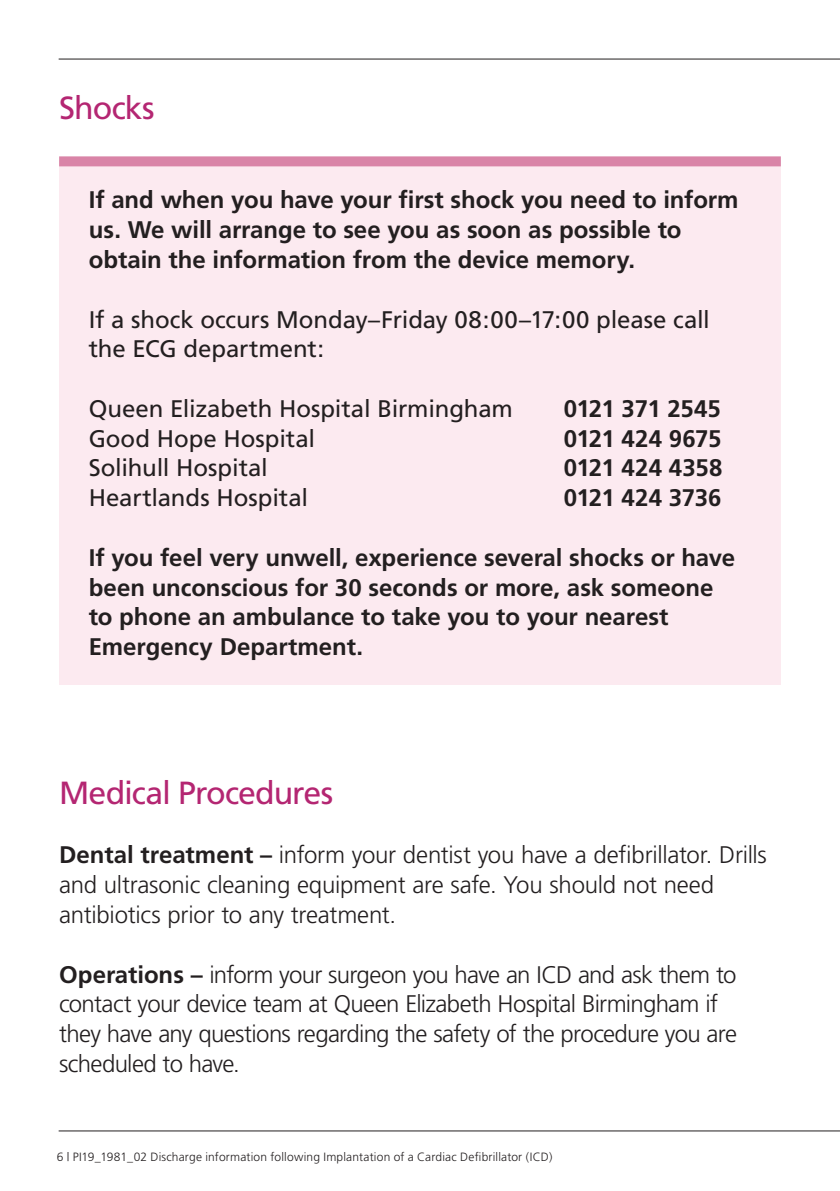
<style>
.page{position:relative;width:840px;height:1191px;background:#fff}
.page>*{position:absolute;margin:0;border:0;box-sizing:border-box;transform-origin:0 0}
.t1{font:32px "Frutiger";letter-spacing:-.03em;color:#b42672}
.t2{font:300 24px/29.8px "Frutiger";letter-spacing:-.025em;color:#231f20}
.t3{font:700 24px/29.8px "Frutiger";letter-spacing:-.005em;color:#231f20}
.t4{font:24px/29.8px "Frutiger";letter-spacing:-.005em;color:#231f20}
.t5{font:300 12px "Frutiger";letter-spacing:.015em;color:#231f20}
.s1{font-weight:700}
</style>
<div class="page">
<hr style="left:59px;top:59px;width:780px;height:1px;background:#231f20">
<hr style="left:59px;top:1130px;width:780px;height:1px;background:#231f20">
<div style="left:59px;top:160px;width:721px;height:525px;background:#fceaf0"></div>
<div style="left:59px;top:156px;width:721px;height:10px;background:#d984a7"></div>
<h1 class="t1" style="left:59px;top:89px;width:97px">Shocks</h1>
<p class="t3" style="left:89px;top:185px;width:651px">If and when you have your first shock you need to inform us. We will arrange to see you as soon as possible to obtain the information from the device memory.</p>
<p class="t4" style="left:89px;top:304px;width:622px">If a shock occurs Monday–Friday 08:00–17:00 please call the ECG department:</p>
<p class="t4" style="left:89px;top:393px;width:425px">Queen Elizabeth Hospital Birmingham</p>
<p class="t3" style="left:563px;top:393px;width:159px">0121 371 2545</p>
<p class="t4" style="left:89px;top:423px;width:228px">Good Hope Hospital</p>
<p class="t3" style="left:563px;top:423px;width:159px">0121 424 9675</p>
<p class="t4" style="left:89px;top:453px;width:180px">Solihull Hospital</p>
<p class="t3" style="left:563px;top:453px;width:160px">0121 424 4358</p>
<p class="t4" style="left:89px;top:483px;width:221px">Heartlands Hospital</p>
<p class="t3" style="left:563px;top:483px;width:159px">0121 424 3736</p>
<p class="t3" style="left:89px;top:542px;width:647px">If you feel very unwell, experience several shocks or have been unconscious for 30 seconds or more, ask someone to phone an ambulance to take you to your nearest Emergency Department.</p>
<h1 class="t1" style="left:59px;top:774px;width:275px">Medical Procedures</h1>
<p class="t2" style="left:59px;top:840px;width:709px"><span class="s1">Dental treatment –</span> inform your dentist you have a defi brillator. Drills and ultrasonic cleaning equipment are safe. You should not need antibiotics prior to any treatment.</p>
<p class="t2" style="left:59px;top:959px;width:679px"><span class="s1">Operations –</span> inform your surgeon you have an ICD and ask them to contact your device team at Queen Elizabeth Hospital Birmingham if they have any questions regarding the safety of the procedure you are scheduled to have.</p>
<p class="t5" style="left:57px;top:1150px;width:450px">6 | PI19_1981_02 Discharge information following Implantation of a Cardiac Defibri llator</p>
<p class="t5" style="left:529px;top:1150px;width:24px">(IC D</p>
</div>
